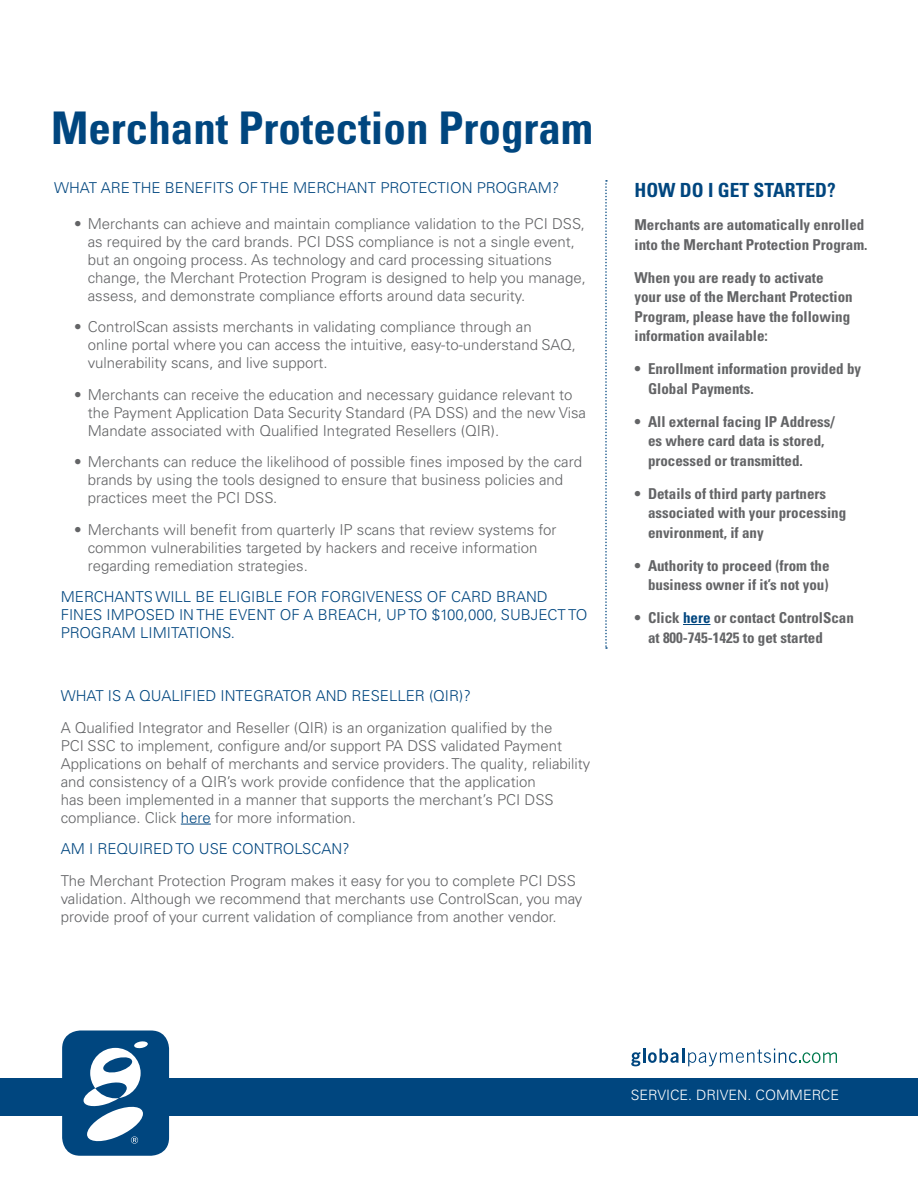
<style>
.page{position:relative;width:918px;height:1188px;background:#fff}
.page>*{position:absolute;margin:0;border:0;box-sizing:border-box;transform-origin:0 0}
.t1{font:45px "Univers LTCYR 67 Bold Cond";color:#00467f}
.t2{font:700 condensed 19.5px "Univers LT Pro";color:#00467f}
.t3{font:300 15px/18px "Univers LT Pro 45";color:#636466}
.t4{font:700 condensed 15px/19.5px "Univers LT Pro";color:#636466}
.t5{font:300 15px/18px "Univers LT Pro 45";color:#00467f}
.t6{font:300 14.25px "Univers LT Pro 45";color:#fff}
.s1{color:#00467f}
</style>
<div class="page">
<hr style="left:181px;top:824px;width:30px;height:1px;background:#00467f">
<div style="left:0;top:1078px;width:918px;height:38px;background:#00467f"></div>
<svg style="left:631px;top:1049px;width:206px;height:17px"></svg>
<div style="left:62px;top:1030px;width:107px;height:126px;background:#00467f;border-radius:18px"></div>
<svg style="left:84px;top:1041px;width:64px;height:103px"></svg>
<svg style="left:683px;top:624px;width:28px;height:1px"></svg>
<svg style="left:605px;top:180px;width:2px;height:469px"></svg>
<h1 class="t1" style="left:51px;top:100px;width:544px">Merchant Protection Program</h1>
<p class="t5" style="left:54px;top:178px;width:507px">WHAT ARE THE BENEFITS OF THE MERCHANT PROTECTION PROGRAM?</p>
<p class="t3" style="left:88px;top:214px;width:500px;text-indent:-14px">• Merchants can achieve and maintain compliance validation to the PCI DSS, as required by the card brands. PCI DSS compliance is not a single event, but an ongoing process. As technology and card processing situations change, the Merchant Protection Program is designed to help you manage, assess, and demonstrate compliance efforts around data security.</p>
<p class="t3" style="left:88px;top:318px;width:490px;text-indent:-14px">• ControlScan assists merchants in validating compliance through an<br>online portal where you can access the intuitive, easy-to-understand SAQ, vulnerability scans, and live support.</p>
<p class="t3" style="left:88px;top:385px;width:500px;text-indent:-14px">• Merchants can receive the education and necessary guidance relevant to the Payment Application Data Security Standard (PA DSS) and the new Visa<br>Mandate associated with Qualified Integrated Resellers (QIR).</p>
<p class="t3" style="left:88px;top:453px;width:496px;text-indent:-14px">• Merchants can reduce the likelihood of possible fines imposed by the card brands by using the tools designed to ensure that business policies and practices meet the PCI DSS.</p>
<p class="t3" style="left:88px;top:520px;width:470px;text-indent:-14px">• Merchants will benefit from quarterly IP scans that review systems for common vulnerabilities targeted by hackers and receive information regarding remediation strategies.</p>
<p class="t5" style="left:61px;top:588px;width:528px">MERCHANTS WILL BE ELIGIBLE FOR FORGIVENESS OF CARD BRAND<br>FINES IMPOSED IN THE EVENT OF A BREACH, UP TO $100,000, SUBJECT TO<br>PROGRAM LIMITATIONS.</p>
<p class="t5" style="left:61px;top:687px;width:412px">WHAT IS A QUALIFIED INTEGRATOR AND RESELLER (QIR)?</p>
<p class="t3" style="left:61px;top:718px;width:531px">A Qualified Integrator and Reseller (QIR) is an organization qualified by the<br>PCI SSC to implement, configure and/or support PA DSS validated Payment Applications on behalf of merchants and service providers. The quality, reliability and consistency of a QIR’s work provide confidence that the application<br>has been implemented in a manner that supports the merchant’s PCI DSS compliance. Click <span class="s1">here</span> for more information.</p>
<p class="t5" style="left:61px;top:840px;width:291px">AM I REQUIRED TO USE CONTROLSCAN?</p>
<p class="t3" style="left:61px;top:871px;width:523px">The Merchant Protection Program makes it easy for you to complete PCI DSS validation. Although we recommend that merchants use ControlScan, you may provide proof of your current validation of compliance from another vendor.</p>
<h2 class="t2" style="left:634px;top:178px;width:203px">HOW DO I GET STARTED?</h2>
<p class="t4" style="left:634px;top:215px;width:235px">Merchants are automatically enrolled into the Merchant Protection Program.</p>
<p class="t4" style="left:634px;top:267px;width:220px">When you are ready to activate your use of the Merchant Protection<br>Program, please have the following information available:</p>
<p class="t4" style="left:648px;top:359px;width:215px;text-indent:-14px">• Enrollment information provided by<br>Global Payments.</p>
<p class="t4" style="left:648px;top:411px;width:188px;text-indent:-14px">• All external facing IP Address/ es where card data is stored, processed or transmitted.</p>
<p class="t4" style="left:648px;top:483px;width:200px;text-indent:-14px">• Details of third party partners associated with your processing environment, if any</p>
<p class="t4" style="left:634px;top:555px;width:197px;text-align:right">• Authority to proceed (from the business owner if it’s not you)</p>
<p class="t4" style="left:648px;top:608px;width:207px;text-indent:-14px">• Click <span class="s1">here</span> or contact ControlScan at 800-745-1425 to get started</p>
<p class="t6" style="left:631px;top:1087px;width:210px">SERVICE. DRIVEN. COMMERCE</p>
</div>
